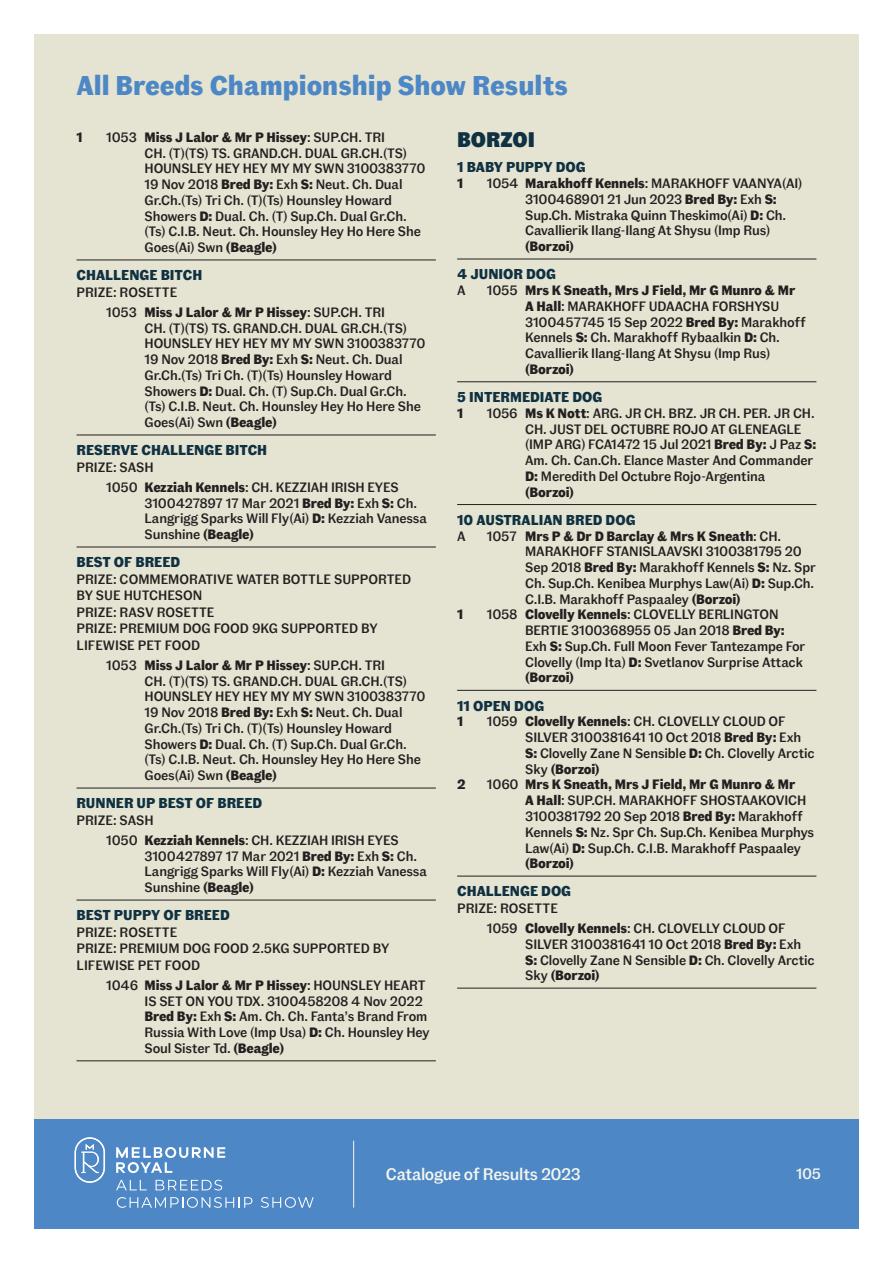
<style>
.page{position:relative;width:893px;height:1263px;background:#fff}
.page>*{position:absolute;margin:0;border:0;box-sizing:border-box;transform-origin:0 0}
.t1{font:700 27px "Fann Grotesque Pro";color:#4d87c6}
.t2{font:900 21px "Fann Grotesque Pro";color:#0f3142}
.t3{font:500 16.65px "Fann Grotesque Pro";letter-spacing:-.02em;color:#f5f5ee}
.t4{font:500 15px "Fann Grotesque Pro";color:#f5f5ee}
.t5{font:700 14.25px "Fann Grotesque Pro";color:#0f3142}
.t6{font:500 13.5px/15.8px "Fann Grotesque Pro";letter-spacing:-.01em;color:#231f20}
.t7{font:700 13.5px "Fann Grotesque Pro";letter-spacing:-.01em;color:#231f20}
.s1{font-weight:700}
</style>
<div class="page">
<div style="left:34px;top:1118px;width:825px;height:111px;background:#4d87c6"></div>
<svg style="left:75px;top:1137px;width:30px;height:46px"></svg>
<svg style="left:116px;top:1147px;width:109px;height:26px"></svg>
<svg style="left:116px;top:1180px;width:31px;height:10px"></svg>
<svg style="left:156px;top:1180px;width:66px;height:10px"></svg>
<svg style="left:117px;top:1197px;width:135px;height:11px"></svg>
<svg style="left:261px;top:1197px;width:53px;height:11px"></svg>
<div style="left:34px;top:34px;width:825px;height:1084px;background:#e5e3d1"></div>
<hr style="left:353px;top:1140px;width:1px;height:67px;background:#f5f5ee">
<hr style="left:77px;top:260px;width:359px;height:1px;background:#231f20">
<hr style="left:77px;top:435px;width:359px;height:1px;background:#231f20">
<hr style="left:77px;top:547px;width:359px;height:1px;background:#231f20">
<hr style="left:77px;top:788px;width:359px;height:1px;background:#231f20">
<hr style="left:77px;top:900px;width:359px;height:1px;background:#231f20">
<hr style="left:77px;top:1060px;width:359px;height:1px;background:#231f20">
<hr style="left:457px;top:259px;width:359px;height:1px;background:#231f20">
<hr style="left:457px;top:381px;width:359px;height:1px;background:#231f20">
<hr style="left:457px;top:504px;width:359px;height:1px;background:#231f20">
<hr style="left:457px;top:690px;width:359px;height:1px;background:#231f20">
<hr style="left:457px;top:876px;width:359px;height:1px;background:#231f20">
<hr style="left:457px;top:988px;width:359px;height:1px;background:#231f20">
<h1 class="t1" style="left:77px;top:70px;width:493px">All Breeds Championship Show Results</h1>
<p class="t7" style="left:77px;top:129px;width:8px">1</p>
<p class="t6" style="left:145px;top:130px;width:282px;text-indent:-38px">1053 <span class="s1">Miss J Lalor &amp; Mr P Hissey</span>: SUP.CH. TRI<br>CH. (T)(TS) TS. GRAND.CH. DUAL GR.CH.(TS)<br>HOUNSLEY HEY HEY MY MY SWN 3100383770<br>19 Nov 2018 <span class="s1">Bred By:</span> Exh <span class="s1">S:</span> Neut. Ch. Dual Gr.Ch.(Ts) Tri Ch. (T)(Ts) Hounsley Howard Showers <span class="s1">D:</span> Dual. Ch. (T) Sup.Ch. Dual Gr.Ch. (Ts) C.I.B. Neut. Ch. Hounsley Hey Ho Here She Goes(Ai) Swn <span class="s1">(Beagle)</span></p>
<p class="t5" style="left:77px;top:267px;width:127px">CHALLENGE BITCH</p>
<p class="t6" style="left:106px;top:283px;width:280px;line-height:20px;text-indent:-30px">PRIZE: ROSETTE<br>1053 <span class="s1">Miss J Lalor &amp; Mr P Hissey</span>: SUP.CH. TRI</p>
<p class="t6" style="left:145px;top:320px;width:282px">CH. (T)(TS) TS. GRAND.CH. DUAL GR.CH.(TS)<br>HOUNSLEY HEY HEY MY MY SWN 3100383770<br>19 Nov 2018 <span class="s1">Bred By:</span> Exh <span class="s1">S:</span> Neut. Ch. Dual Gr.Ch.(Ts) Tri Ch. (T)(Ts) Hounsley Howard Showers <span class="s1">D:</span> Dual. Ch. (T) Sup.Ch. Dual Gr.Ch. (Ts) C.I.B. Neut. Ch. Hounsley Hey Ho Here She Goes(Ai) Swn <span class="s1">(Beagle)</span></p>
<p class="t5" style="left:77px;top:442px;width:192px">RESERVE CHALLENGE BITCH</p>
<p class="t6" style="left:106px;top:458px;width:294px;line-height:20px;text-indent:-30px">PRIZE: SASH<br>1050 <span class="s1">Kezziah Kennels</span>: CH. KEZZIAH IRISH EYES</p>
<p class="t6" style="left:145px;top:495px;width:284px">3100427897 17 Mar 2021 <span class="s1">Bred By:</span> Exh <span class="s1">S:</span> Ch.<br>Langrigg Sparks Will Fly(Ai) <span class="s1">D:</span> Kezziah Vanessa<br>Sunshine <span class="s1">(Beagle)</span></p>
<p class="t5" style="left:77px;top:554px;width:105px">BEST OF BREED</p>
<p class="t6" style="left:77px;top:571px;width:336px;line-height:16.5px">PRIZE: COMMEMORATIVE WATER BOTTLE SUPPORTED<br>BY SUE HUTCHESON<br>PRIZE: RASV ROSETTE<br>PRIZE: PREMIUM DOG FOOD 9KG SUPPORTED BY<br>LIFEWISE PET FOOD</p>
<p class="t6" style="left:145px;top:658px;width:282px;text-indent:-38px">1053 <span class="s1">Miss J Lalor &amp; Mr P Hissey</span>: SUP.CH. TRI<br>CH. (T)(TS) TS. GRAND.CH. DUAL GR.CH.(TS)<br>HOUNSLEY HEY HEY MY MY SWN 3100383770<br>19 Nov 2018 <span class="s1">Bred By:</span> Exh <span class="s1">S:</span> Neut. Ch. Dual Gr.Ch.(Ts) Tri Ch. (T)(Ts) Hounsley Howard Showers <span class="s1">D:</span> Dual. Ch. (T) Sup.Ch. Dual Gr.Ch. (Ts) C.I.B. Neut. Ch. Hounsley Hey Ho Here She Goes(Ai) Swn <span class="s1">(Beagle)</span></p>
<p class="t5" style="left:77px;top:795px;width:187px">RUNNER UP BEST OF BREED</p>
<p class="t6" style="left:106px;top:811px;width:294px;line-height:20px;text-indent:-30px">PRIZE: SASH<br>1050 <span class="s1">Kezziah Kennels</span>: CH. KEZZIAH IRISH EYES</p>
<p class="t6" style="left:145px;top:848px;width:284px">3100427897 17 Mar 2021 <span class="s1">Bred By:</span> Exh <span class="s1">S:</span> Ch.<br>Langrigg Sparks Will Fly(Ai) <span class="s1">D:</span> Kezziah Vanessa<br>Sunshine <span class="s1">(Beagle)</span></p>
<p class="t5" style="left:77px;top:907px;width:155px">BEST PUPPY OF BREED</p>
<p class="t6" style="left:77px;top:924px;width:314px;line-height:16.5px">PRIZE: ROSETTE<br>PRIZE: PREMIUM DOG FOOD 2.5KG SUPPORTED BY<br>LIFEWISE PET FOOD</p>
<p class="t6" style="left:145px;top:978px;width:287px;text-indent:-38px">1046 <span class="s1">Miss J Lalor &amp; Mr P Hissey</span>: HOUNSLEY HEART IS SET ON YOU TDX. 3100458208 4 Nov 2022<br><span class="s1">Bred By:</span> Exh <span class="s1">S:</span> Am. Ch. Ch. Fanta’s Brand From Russia With Love (Imp Usa) <span class="s1">D:</span> Ch. Hounsley Hey Soul Sister Td. <span class="s1">(Beagle)</span></p>
<h2 class="t2" style="left:457px;top:127px;width:79px">BORZOI</h2>
<p class="t5" style="left:457px;top:159px;width:130px">1 BABY PUPPY DOG</p>
<p class="t7" style="left:457px;top:175px;width:8px">1</p>
<p class="t6" style="left:525px;top:176px;width:279px;text-indent:-38px">1054 <span class="s1">Marakhoff Kennels</span>: MARAKHOFF VAANYA(AI)<br>3100468901 21 Jun 2023 <span class="s1">Bred By:</span> Exh <span class="s1">S:<br></span>Sup.Ch. Mistraka Quinn Theskimo(Ai) <span class="s1">D:</span> Ch.<br>Cavallierik Ilang-Ilang At Shysu (Imp Rus)</p>
<p class="t7" style="left:525px;top:238px;width:51px">(Borzoi)</p>
<p class="t5" style="left:457px;top:266px;width:101px">4 JUNIOR DOG</p>
<p class="t6" style="left:457px;top:283px;width:10px">A</p>
<p class="t6" style="left:525px;top:283px;width:282px;text-indent:-38px">1055 <span class="s1">Mrs K Sneath, Mrs J Field, Mr G Munro &amp; Mr A Hall</span>: MARAKHOFF UDAACHA FORSHYSU 3100457745 15 Sep 2022 <span class="s1">Bred By:</span> Marakhoff Kennels <span class="s1">S:</span> Ch. Marakhoff Rybaalkin <span class="s1">D:</span> Ch.<br>Cavallierik Ilang-Ilang At Shysu (Imp Rus)</p>
<p class="t7" style="left:525px;top:361px;width:51px">(Borzoi)</p>
<p class="t5" style="left:457px;top:389px;width:147px">5 INTERMEDIATE DOG</p>
<p class="t7" style="left:457px;top:405px;width:8px">1</p>
<p class="t6" style="left:525px;top:406px;width:293px;text-indent:-38px">1056 <span class="s1">Ms K Nott</span>: ARG. JR CH. BRZ. JR CH. PER. JR CH.<br>CH. JUST DEL OCTUBRE ROJO AT GLENEAGLE (IMP ARG) FCA1472 15 Jul 2021 <span class="s1">Bred By:</span> J Paz <span class="s1">S:<br></span>Am. Ch. Can.Ch. Elance Master And Commander <span class="s1">D:</span> Meredith Del Octubre Rojo-Argentina <span class="s1">(Borzoi)</span></p>
<p class="t5" style="left:457px;top:511px;width:180px">10 AUSTRALIAN BRED DOG</p>
<p class="t6" style="left:457px;top:528px;width:10px">A</p>
<p class="t6" style="left:525px;top:528px;width:293px;text-indent:-38px">1057 <span class="s1">Mrs P &amp; Dr D Barclay &amp; Mrs K Sneath</span>: CH.<br>MARAKHOFF STANISLAAVSKI 3100381795 20<br>Sep 2018 <span class="s1">Bred By:</span> Marakhoff Kennels <span class="s1">S:</span> Nz. Spr Ch. Sup.Ch. Kenibea Murphys Law(Ai) <span class="s1">D:</span> Sup.Ch.<br>C.I.B. Marakhoff Paspaaley <span class="s1">(Borzoi)</span></p>
<p class="t7" style="left:457px;top:607px;width:8px">1</p>
<p class="t6" style="left:525px;top:607px;width:282px;text-indent:-38px">1058 <span class="s1">Clovelly Kennels</span>: CLOVELLY BERLINGTON BERTIE 3100368955 05 Jan 2018 <span class="s1">Bred By:<br></span>Exh <span class="s1">S:</span> Sup.Ch. Full Moon Fever Tantezampe For Clovelly (Imp Ita) <span class="s1">D:</span> Svetlanov Surprise Attack <span class="s1">(Borzoi)</span></p>
<p class="t5" style="left:457px;top:697px;width:89px">11 OPEN DOG</p>
<p class="t7" style="left:457px;top:714px;width:8px">1</p>
<p class="t6" style="left:525px;top:714px;width:291px;text-indent:-38px">1059 <span class="s1">Clovelly Kennels</span>: CH. CLOVELLY CLOUD OF SILVER 3100381641 10 Oct 2018 <span class="s1">Bred By:</span> Exh <span class="s1">S:</span> Clovelly Zane N Sensible <span class="s1">D:</span> Ch. Clovelly Arctic Sky <span class="s1">(Borzoi)</span></p>
<p class="t7" style="left:457px;top:777px;width:10px">2</p>
<p class="t6" style="left:525px;top:777px;width:291px;text-indent:-38px">1060 <span class="s1">Mrs K Sneath, Mrs J Field, Mr G Munro &amp; Mr<br>A Hall</span>: SUP.CH. MARAKHOFF SHOSTAAKOVICH 3100381792 20 Sep 2018 <span class="s1">Bred By:</span> Marakhoff Kennels <span class="s1">S:</span> Nz. Spr Ch. Sup.Ch. Kenibea Murphys Law(Ai) <span class="s1">D:</span> Sup.Ch. C.I.B. Marakhoff Paspaaley <span class="s1">(Borzoi)</span></p>
<p class="t5" style="left:457px;top:883px;width:116px">CHALLENGE DOG</p>
<p class="t6" style="left:487px;top:899px;width:300px;line-height:20px;text-indent:-30px">PRIZE: ROSETTE<br>1059 <span class="s1">Clovelly Kennels</span>: CH. CLOVELLY CLOUD OF</p>
<p class="t6" style="left:525px;top:936px;width:291px">SILVER 3100381641 10 Oct 2018 <span class="s1">Bred By:</span> Exh<br><span class="s1">S:</span> Clovelly Zane N Sensible <span class="s1">D:</span> Ch. Clovelly Arctic<br>Sky <span class="s1">(Borzoi)</span></p>
<p class="t3" style="left:386px;top:1164px;width:197px">Catalogue of Results 2023</p>
<p class="t4" style="left:796px;top:1165px;width:26px">105</p>
</div>
